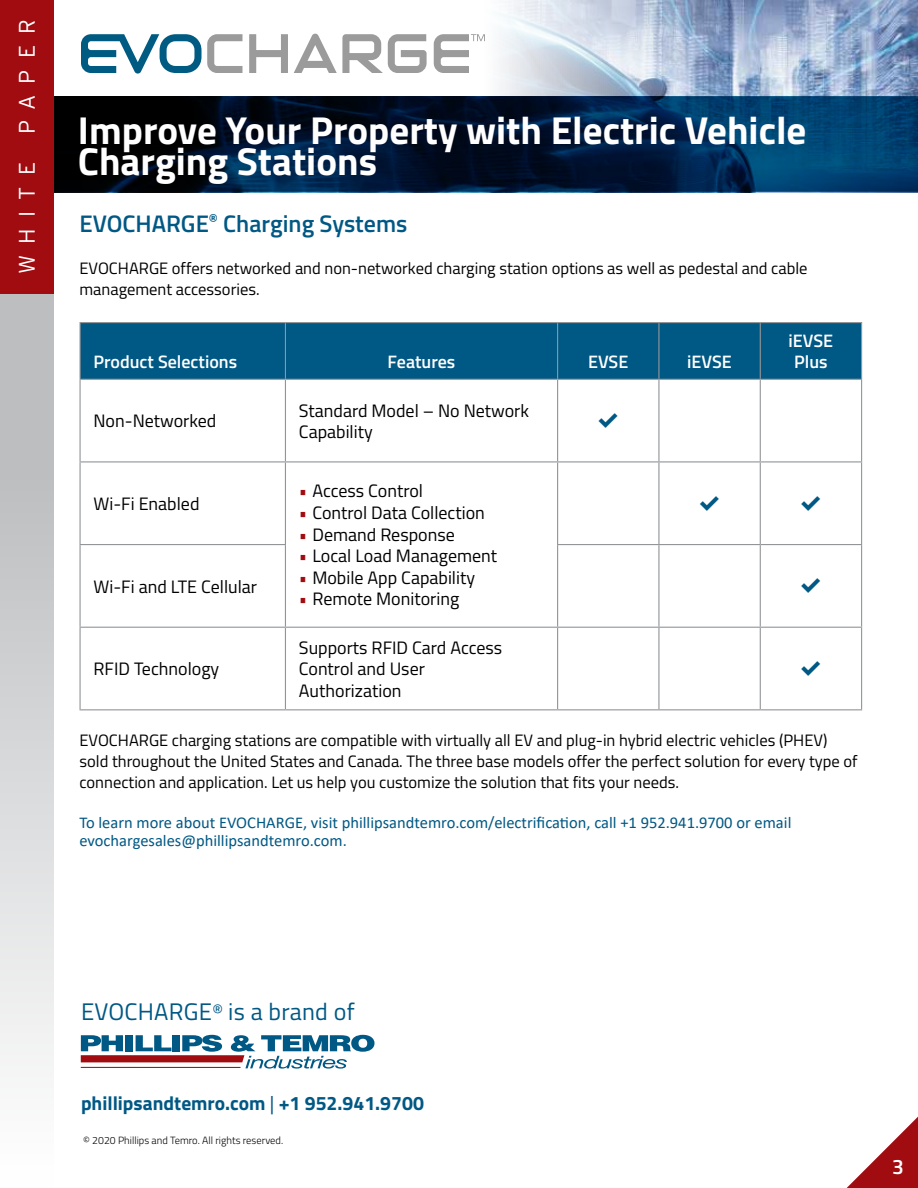
<style>
.page{position:relative;width:918px;height:1188px;background:#fff}
.page>*{position:absolute;margin:0;border:0;box-sizing:border-box;transform-origin:0 0}
.t1{font:700 39px/31.5px "Titillium";color:#fff}
.t2{font:600 24px "Titillium";color:#005884}
.t3{font:24px "Titillium";letter-spacing:.01em;color:#005884}
.t4{font:300 22.5px "Interstate Plus";letter-spacing:.5em;color:#fff}
.t5{font:600 21px "Titillium";color:#fff}
.t6{font:700 19.5px "Titillium";color:#005884}
.t7{font:18px/21.6px "Titillium";color:#000}
.t8{font:600 18px/21.6px "Titillium";color:#fff;text-align:center}
.t9{font:16.5px/21px "Titillium";color:#000}
.t10{font:16.5px/18.1px "Calibri";color:#005884}
.t11{font:300 10.5px "Titillium";color:#000}
.s1{color:#a10c11}
.s2{font-weight:400}
</style>
<div class="page">
<svg style="left:54px;top:96px;width:864px;height:96px;background:#001d3a"></svg>
<svg style="left:314px;top:0;width:604px;height:96px"></svg>
<svg style="left:81px;top:1035px;width:294px;height:34px"></svg>
<hr style="left:81px;top:1067px;width:160px;height:1px;background:#a10c11">
<div style="left:0;top:0;width:54px;height:294px;background:#a10c11"></div>
<div style="left:0;top:294px;width:54px;height:894px;background:linear-gradient(to bottom,#b1b3b6,#fdfdfd)"></div>
<svg style="left:847px;top:1117px;width:71px;height:71px"></svg>
<div style="left:81px;top:323px;width:780px;height:56px;background:#005884"></div>
<svg style="left:81px;top:380px;width:780px;height:329px"></svg>
<hr style="left:80px;top:322px;width:205px;height:1px;background:#939598">
<hr style="left:80px;top:323px;width:1px;height:56px;background:#939598">
<hr style="left:285px;top:322px;width:273px;height:1px;background:#939598">
<hr style="left:285px;top:323px;width:1px;height:56px;background:#939598">
<hr style="left:558px;top:322px;width:101px;height:1px;background:#939598">
<hr style="left:557px;top:323px;width:1px;height:56px;background:#939598">
<hr style="left:659px;top:322px;width:101px;height:1px;background:#939598">
<hr style="left:658px;top:323px;width:2px;height:56px;background:#939598">
<hr style="left:760px;top:322px;width:102px;height:1px;background:#939598">
<hr style="left:760px;top:323px;width:1px;height:56px;background:#939598">
<hr style="left:861px;top:323px;width:1px;height:56px;background:#939598">
<hr style="left:80px;top:379px;width:205px;height:1px;background:#939598">
<hr style="left:80px;top:380px;width:1px;height:81px;background:#939598">
<hr style="left:285px;top:379px;width:273px;height:1px;background:#939598">
<hr style="left:285px;top:380px;width:1px;height:81px;background:#939598">
<hr style="left:558px;top:379px;width:101px;height:1px;background:#939598">
<hr style="left:557px;top:380px;width:1px;height:81px;background:#939598">
<hr style="left:659px;top:379px;width:101px;height:1px;background:#939598">
<hr style="left:658px;top:380px;width:2px;height:81px;background:#939598">
<hr style="left:760px;top:379px;width:102px;height:1px;background:#939598">
<hr style="left:760px;top:380px;width:1px;height:81px;background:#939598">
<hr style="left:861px;top:380px;width:1px;height:81px;background:#939598">
<hr style="left:80px;top:461px;width:205px;height:1px;background:#939598">
<hr style="left:80px;top:462px;width:1px;height:82px;background:#939598">
<hr style="left:285px;top:461px;width:273px;height:1px;background:#939598">
<hr style="left:285px;top:462px;width:1px;height:82px;background:#939598">
<hr style="left:558px;top:461px;width:101px;height:1px;background:#939598">
<hr style="left:557px;top:462px;width:1px;height:82px;background:#939598">
<hr style="left:659px;top:461px;width:101px;height:1px;background:#939598">
<hr style="left:658px;top:462px;width:2px;height:82px;background:#939598">
<hr style="left:760px;top:461px;width:102px;height:1px;background:#939598">
<hr style="left:760px;top:462px;width:1px;height:82px;background:#939598">
<hr style="left:861px;top:462px;width:1px;height:82px;background:#939598">
<hr style="left:80px;top:544px;width:206px;height:1px;background:#939598">
<hr style="left:80px;top:545px;width:1px;height:82px;background:#939598">
<hr style="left:285px;top:545px;width:1px;height:82px;background:#939598">
<hr style="left:557px;top:544px;width:102px;height:1px;background:#939598">
<hr style="left:557px;top:545px;width:1px;height:82px;background:#939598">
<hr style="left:659px;top:544px;width:101px;height:1px;background:#939598">
<hr style="left:658px;top:545px;width:2px;height:82px;background:#939598">
<hr style="left:760px;top:544px;width:102px;height:1px;background:#939598">
<hr style="left:760px;top:545px;width:1px;height:82px;background:#939598">
<hr style="left:861px;top:545px;width:1px;height:82px;background:#939598">
<hr style="left:80px;top:627px;width:205px;height:1px;background:#939598">
<hr style="left:80px;top:628px;width:1px;height:81px;background:#939598">
<hr style="left:285px;top:627px;width:273px;height:1px;background:#939598">
<hr style="left:285px;top:628px;width:1px;height:81px;background:#939598">
<hr style="left:558px;top:627px;width:101px;height:1px;background:#939598">
<hr style="left:557px;top:628px;width:1px;height:81px;background:#939598">
<hr style="left:659px;top:627px;width:101px;height:1px;background:#939598">
<hr style="left:658px;top:628px;width:2px;height:81px;background:#939598">
<hr style="left:760px;top:627px;width:102px;height:1px;background:#939598">
<hr style="left:760px;top:628px;width:1px;height:81px;background:#939598">
<hr style="left:861px;top:628px;width:1px;height:81px;background:#939598">
<hr style="left:80px;top:709px;width:205px;height:1px;background:#939598">
<hr style="left:285px;top:709px;width:273px;height:1px;background:#939598">
<hr style="left:558px;top:709px;width:101px;height:1px;background:#939598">
<hr style="left:659px;top:709px;width:101px;height:1px;background:#939598">
<hr style="left:760px;top:709px;width:102px;height:1px;background:#939598">
<svg style="left:81px;top:34px;width:404px;height:40px"></svg>
<svg style="left:599px;top:413px;width:19px;height:15px"></svg>
<svg style="left:700px;top:496px;width:19px;height:15px"></svg>
<svg style="left:802px;top:496px;width:18px;height:15px"></svg>
<svg style="left:802px;top:578px;width:18px;height:15px"></svg>
<svg style="left:801px;top:661px;width:19px;height:15px"></svg>
<h3 class="t4" style="left:14px;top:134px;width:116px;rotate:-90deg">PAPER</h3>
<h3 class="t4" style="left:14px;top:274px;width:114px;rotate:-90deg">WHITE</h3>
<h1 class="t1" style="left:78px;top:112px;width:730px">Improve Your Property with Electric Vehicle<br>Charging Stations</h1>
<h2 class="t2" style="left:80px;top:206px;width:329px">EVOCHARGE<sup>®</sup> Charging Systems</h2>
<p class="t9" style="left:80px;top:257px;width:730px">EVOCHARGE offers networked and non-networked charging station options as well as pedestal and cable management accessories.</p>
<p class="t8" style="left:94px;top:350px;width:145px">Product Selections</p>
<p class="t8" style="left:388px;top:350px;width:69px">Features</p>
<p class="t8" style="left:588px;top:350px;width:42px">EVSE</p>
<p class="t8" style="left:687px;top:350px;width:46px">iEVSE</p>
<p class="t7" style="left:94px;top:409px;width:124px">Non-Networked</p>
<p class="t7" style="left:299px;top:399px;width:232px">Standard Model – No Network<br>Capability</p>
<p class="t7" style="left:94px;top:492px;width:108px">Wi-Fi Enabled</p>
<p class="t7" style="left:94px;top:575px;width:165px">Wi-Fi and LTE Cellular</p>
<p class="t7" style="left:299px;top:479px;width:126px"><span class="s1">•</span> Access Control</p>
<p class="t7" style="left:299px;top:501px;width:187px"><span class="s1">•</span> Control Data Collection</p>
<p class="t7" style="left:299px;top:523px;width:157px"><span class="s1">•</span> Demand Response</p>
<p class="t7" style="left:299px;top:544px;width:200px"><span class="s1">•</span> Local Load Management</p>
<p class="t7" style="left:299px;top:566px;width:178px"><span class="s1">•</span> Mobile App Capability</p>
<p class="t7" style="left:299px;top:587px;width:162px"><span class="s1">•</span> Remote Monitoring</p>
<p class="t8" style="left:789px;top:329px;width:46px">iEVSE<br>Plus</p>
<p class="t7" style="left:299px;top:636px;width:205px">Supports RFID Card Access<br>Control and User<br>Authorization</p>
<p class="t9" style="left:80px;top:729px;width:780px">EVOCHARGE charging stations are compatible with virtually all EV and plug-in hybrid electric vehicles (PHEV) sold throughout the United States and Canada. The three base models offer the perfect solution for every type of connection and application. Let us help you customize the solution that fits your needs.</p>
<p class="t10" style="left:80px;top:813px;width:713px">To learn more about EVOCHARGE, visit phillipsandtemro.com/electrification, call +1 952.941.9700 or email evochargesales@phillipsandtemro.com.</p>
<p class="t7" style="left:94px;top:657px;width:127px">RFID Technology</p>
<h2 class="t3" style="left:81px;top:994px;width:275px">EVOCHARGE<sup>®</sup> is a brand of</h2>
<p class="t6" style="left:81px;top:1088px;width:345px">phillipsandtemro.com <span class="s2">|</span> +1 952.941.9700</p>
<p class="t11" style="left:83px;top:1133px;width:202px">© 2020 Phillips and Temro. All rights reserved.</p>
<p class="t5" style="left:892px;top:1151px;width:13px">3</p>
</div>
